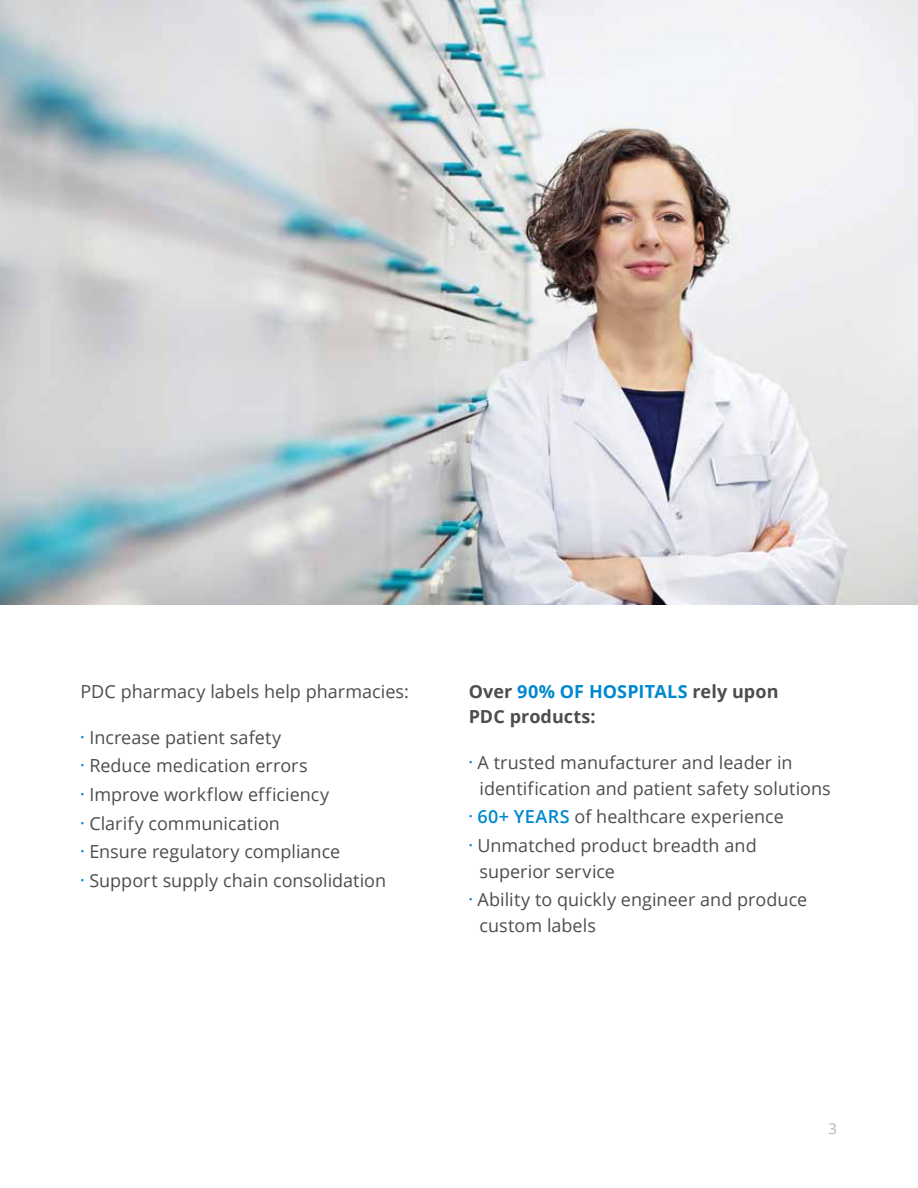
<style>
.page{position:relative;width:918px;height:1188px;background:#fff}
.page>*{position:absolute;margin:0;border:0;box-sizing:border-box;transform-origin:0 0}
.t1{font:18px/25.5px "Open Sans";color:#4d4d4f}
.t2{font:700 18px/25.5px "Open Sans";letter-spacing:.005em;color:#4d4d4f}
.t3{font:15px "Open Sans";color:#b3b5b9}
.s1{color:#0088ce}
.s2{font-weight:600;color:#0088ce}
</style>
<div class="page">
<img style="left:0;top:0;width:918px;height:605px">
<p class="t1" style="left:81px;top:678px;width:330px">PDC pharmacy labels help pharmacies:</p>
<p class="t1" style="left:81px;top:724px;width:202px"><sup>•</sup> Increase patient safety</p>
<p class="t1" style="left:81px;top:753px;width:229px"><sup>•</sup> Reduce medication errors</p>
<p class="t1" style="left:81px;top:781px;width:250px"><sup>•</sup> Improve workflow efficiency</p>
<p class="t1" style="left:81px;top:810px;width:201px"><sup>•</sup> Clarify communication</p>
<p class="t1" style="left:81px;top:839px;width:261px"><sup>•</sup> Ensure regulatory compliance</p>
<p class="t1" style="left:81px;top:867px;width:307px"><sup>•</sup> Support supply chain consolidation</p>
<p class="t2" style="left:469px;top:678px;width:311px">Over <span class="s1">90% OF HOSPITALS</span> rely upon<br>PDC products:</p>
<p class="t1" style="left:480px;top:749px;width:353px;text-indent:-11px"><sup>•</sup> A trusted manufacturer and leader in identification and patient safety solutions</p>
<p class="t1" style="left:469px;top:804px;width:317px"><sup>•</sup> <span class="s2">60+ YEARS</span> of healthcare experience</p>
<p class="t1" style="left:480px;top:832px;width:279px;text-indent:-11px"><sup>•</sup> Unmatched product breadth and superior service</p>
<p class="t1" style="left:480px;top:886px;width:329px;text-indent:-11px"><sup>•</sup> Ability to quickly engineer and produce custom labels</p>
<p class="t3" style="left:828px;top:1118px;width:10px">3</p>
</div>
